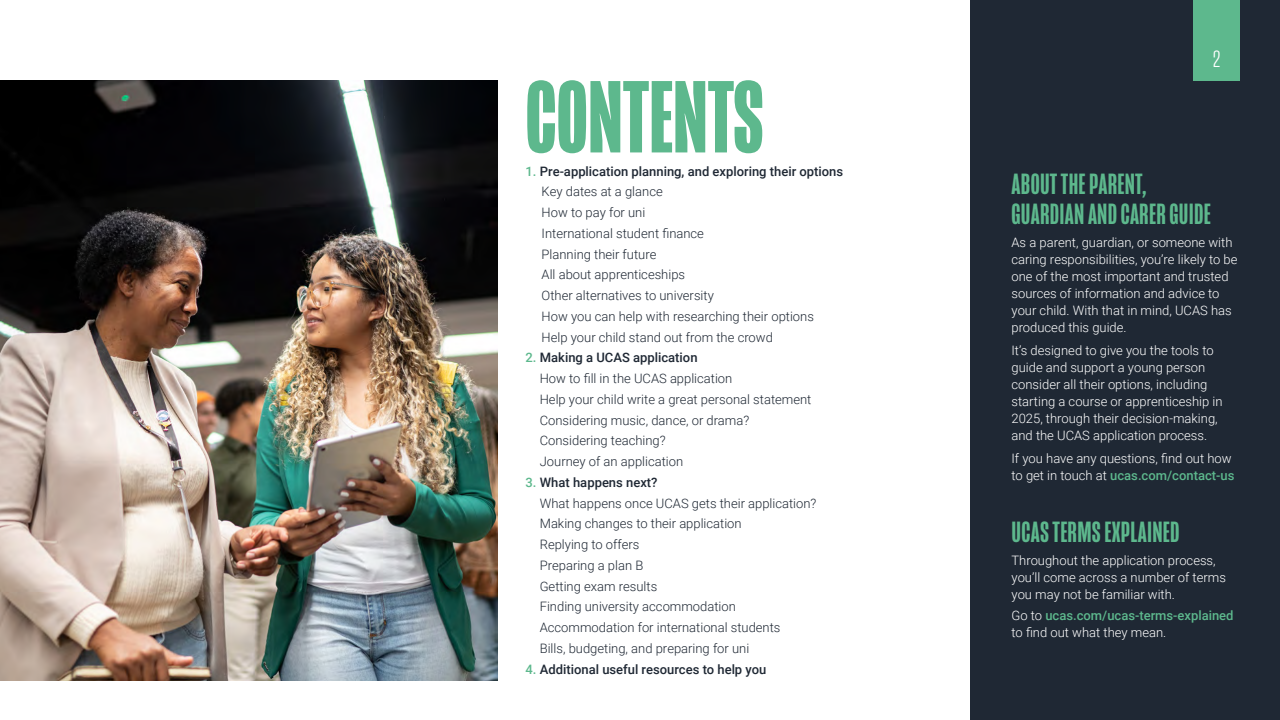
<style>
.page{position:relative;width:1280px;height:720px;background:#fff}
.page>*{position:absolute;margin:0;border:0;box-sizing:border-box;transform-origin:0 0}
.t1{font:700 105px "Mongoose";color:#5db88d}
.t2{font:500 30px/30px "Mongoose";letter-spacing:.01em;color:#5db88d}
.t3{font:300 24.1px "Mongoose";color:#fff}
.t4{font:300 13px/20.7px "Roboto";color:#1f2834}
.t5{font:300 13px/17px "Roboto";color:#fff}
.t6{font:500 13px/17px "Roboto";color:#5db88d}
.t7{font:500 13px "Roboto";color:#1f2834}
.s1{font-weight:500;color:#5db88d}
.s2{font-weight:500}
.s3{color:#5db88d}
.s4{color:#1f2834}
.s5{font-weight:300;color:#fff}
</style>
<div class="page">
<div style="left:970px;top:0;width:310px;height:720px;background:#1f2834"></div>
<img style="left:0;top:81px;width:497px;height:599px">
<div style="left:1193px;top:0;width:47px;height:81px;background:#5db88d"></div>
<h1 class="t1" style="left:526px;top:57px;width:240px">CONTENTS</h1>
<p class="t4" style="left:542px;top:160px;width:303px;text-indent:-16px"><span class="s1">1.</span> <span class="s2">Pre-application planning, and exploring their options </span>Key dates at a glance<br>How to pay for uni<br>International student finance<br>Planning their future<br>All about apprenticeships<br>Other alternatives to university<br>How you can help with researching their options Help your child stand out from the crowd</p>
<p class="t4" style="left:540px;top:347px;width:273px;text-indent:-14px"><span class="s1">2.</span> <span class="s2">Making a UCAS application<br></span>How to fill in the UCAS application<br>Help your child write a great personal statement<br>Considering music, dance, or drama?<br>Considering teaching?<br>Journey of an application</p>
<p class="t4" style="left:540px;top:471px;width:278px;text-indent:-14px"><span class="s1">3.</span> <span class="s2">What happens next?<br></span>What happens once UCAS gets their application?<br>Making changes to their application<br>Replying to offers<br>Preparing a plan B<br>Getting exam results<br>Finding university accommodation<br>Accommodation for international students<br>Bills, budgeting, and preparing for uni</p>
<p class="t7" style="left:526px;top:660px;width:242px"><span class="s3">4.</span> Additional useful resources to help you</p>
<h3 class="t3" style="left:1213px;top:45px;width:9px">2</h3>
<h2 class="t2" style="left:1012px;top:170px;width:201px">ABOUT THE PARENT,<br>GUARDIAN AND CARER GUIDE</h2>
<p class="t5" style="left:1012px;top:234px;width:227px">As a parent, guardian, or someone with caring responsibilities, you’re likely to be one of the most important and trusted sources of information and advice to your child. With that in mind, UCAS has produced this guide.</p>
<p class="t5" style="left:1012px;top:341px;width:213px">It’s designed to give you the tools to guide and support a young person consider all their options, including starting a course or apprenticeship in 2025, through their decision-making, and the UCAS application process.</p>
<p class="t5" style="left:1012px;top:449px;width:228px">If you have any questions, find out how to get in touch at <span class="s1">ucas.com/contact-us</span><span class="s4">.</span></p>
<h2 class="t2" style="left:1012px;top:517px;width:169px">UCAS TERMS EXPLAINED</h2>
<p class="t5" style="left:1012px;top:551px;width:216px">Throughout the application process, you’ll come across a number of terms you may not be familiar with.</p>
<p class="t6" style="left:1012px;top:606px;width:224px"><span class="s5">Go to</span> ucas.com/ucas-terms-explained <span class="s5">to find out what they mean.</span></p>
</div>
